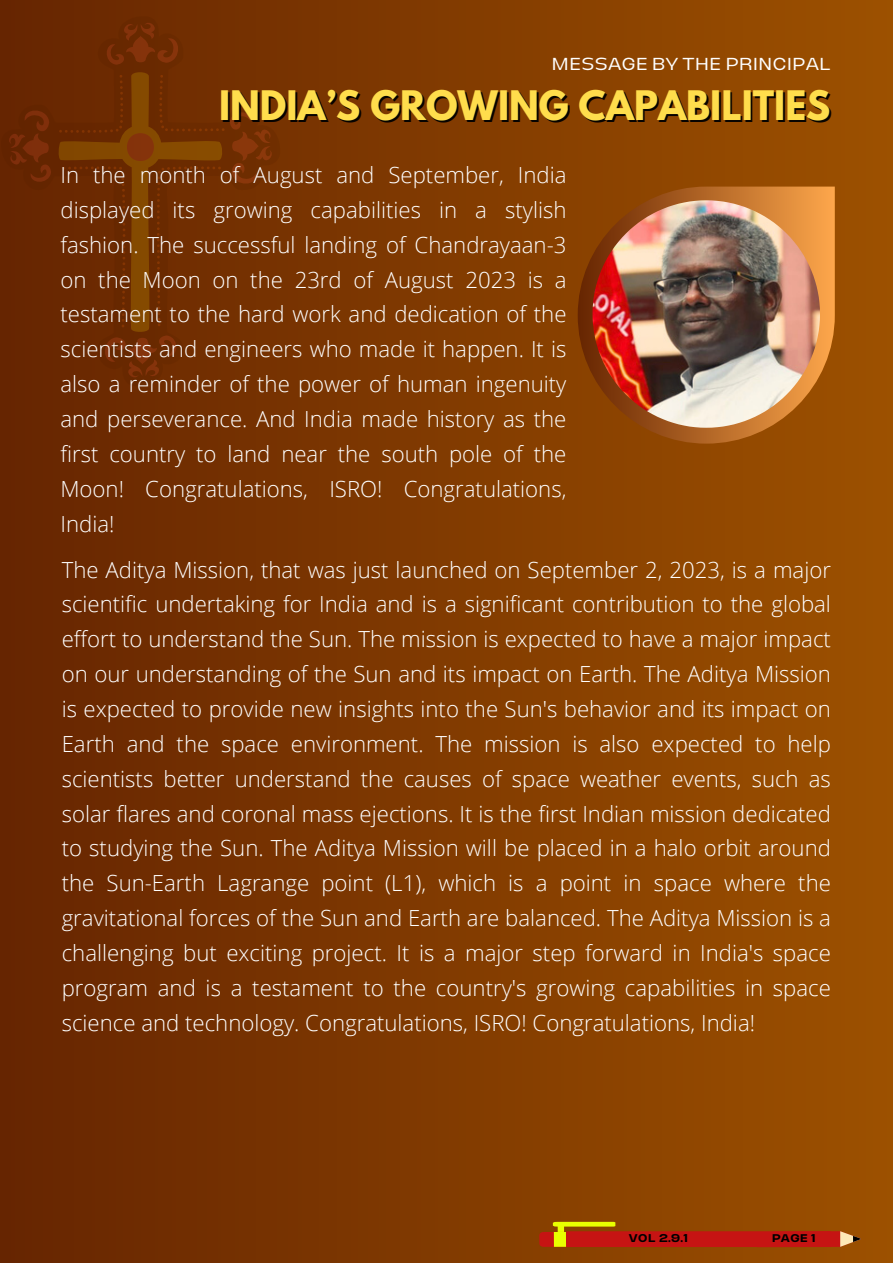
<style>
.page{position:relative;width:893px;height:1264px;background:#fff}
.page>*{position:absolute;margin:0;border:0;box-sizing:border-box;transform-origin:0 0}
.t1{font:700 36px "League Spartan";color:#ffdd4c}
.t2{font:300 22.2px/34.8px "Open Sans";color:#fff;text-align:justify}
.t3{font:expanded 17.25px "Lazord";color:#fff}
.t4{font:700 expanded 11.25px "Lazord";color:#000}
.t5{font:700 expanded 11.1px "Lazord";color:#000}
</style>
<div class="page">
<div style="left:0;top:0;width:892px;height:1262px;background:linear-gradient(to right,#662501,#9d5100)"></div>
<svg style="left:1px;top:16px;width:280px;height:370px;background:#6b2900"></svg>
<svg style="left:103px;top:18px;width:79px;height:47px;background:#702b02"></svg>
<svg style="left:4px;top:106px;width:47px;height:79px;background:#6a2602"></svg>
<svg style="left:58px;top:71px;width:219px;height:311px;background:#712f01"></svg>
<div style="left:566px;top:1231px;width:264px;height:15px;background:#c61413"></div>
<svg style="left:532px;top:1181px;width:110px;height:81px;background:#974103"></svg>
<div style="left:554px;top:1231px;width:12px;height:15px;background:#e9ff00"></div>
<svg style="left:756px;top:1191px;width:105px;height:71px;background:#a14506"></svg>
<svg style="left:577px;top:186px;width:257px;height:257px;background:#a95d17"></svg>
<img style="left:592px;top:200px;width:227px;height:228px">
<p class="t3" style="left:551px;top:55px;width:280px">MESSAGE BY THE PRINCIPAL</p>
<p class="t1" style="left:219px;top:87px;width:613px">INDIA’S GROWING CAPABILITIES</p>
<p class="t2" style="left:60px;top:157px;width:507px">In the month of August and September, India displayed its growing capabilities in a stylish fashion. The successful landing of Chandrayaan-3 on the Moon on the 23rd of August 2023 is a testament to the hard work and dedication of the scientists and engineers who made it happen. It is also a reminder of the power of human ingenuity and perseverance. And India made history as the first country to land near the south pole of the Moon! Congratulations, ISRO! Congratulations, India!</p>
<p class="t2" style="left:62px;top:551px;width:770px">The Aditya Mission, that was just launched on September 2, 2023, is a major scientific undertaking for India and is a significant contribution to the global effort to understand the Sun. The mission is expected to have a major impact on our understanding of the Sun and its impact on Earth. The Aditya Mission is expected to provide new insights into the Sun's behavior and its impact on Earth and the space environment. The mission is also expected to help scientists better understand the causes of space weather events, such as solar flares and coronal mass ejections. It is the first Indian mission dedicated to studying the Sun. The Aditya Mission will be placed in a halo orbit around the Sun-Earth Lagrange point (L1), which is a point in space where the gravitational forces of the Sun and Earth are balanced. The Aditya Mission is a challenging but exciting project. It is a major step forward in India's space program and is a testament to the country's growing capabilities in space science and technology. Congratulations, ISRO! Congratulations, India!</p>
<p class="t4" style="left:629px;top:1232px;width:61px">VOL 2.9.1</p>
<p class="t5" style="left:771px;top:1232px;width:45px">PAGE 1</p>
</div>
